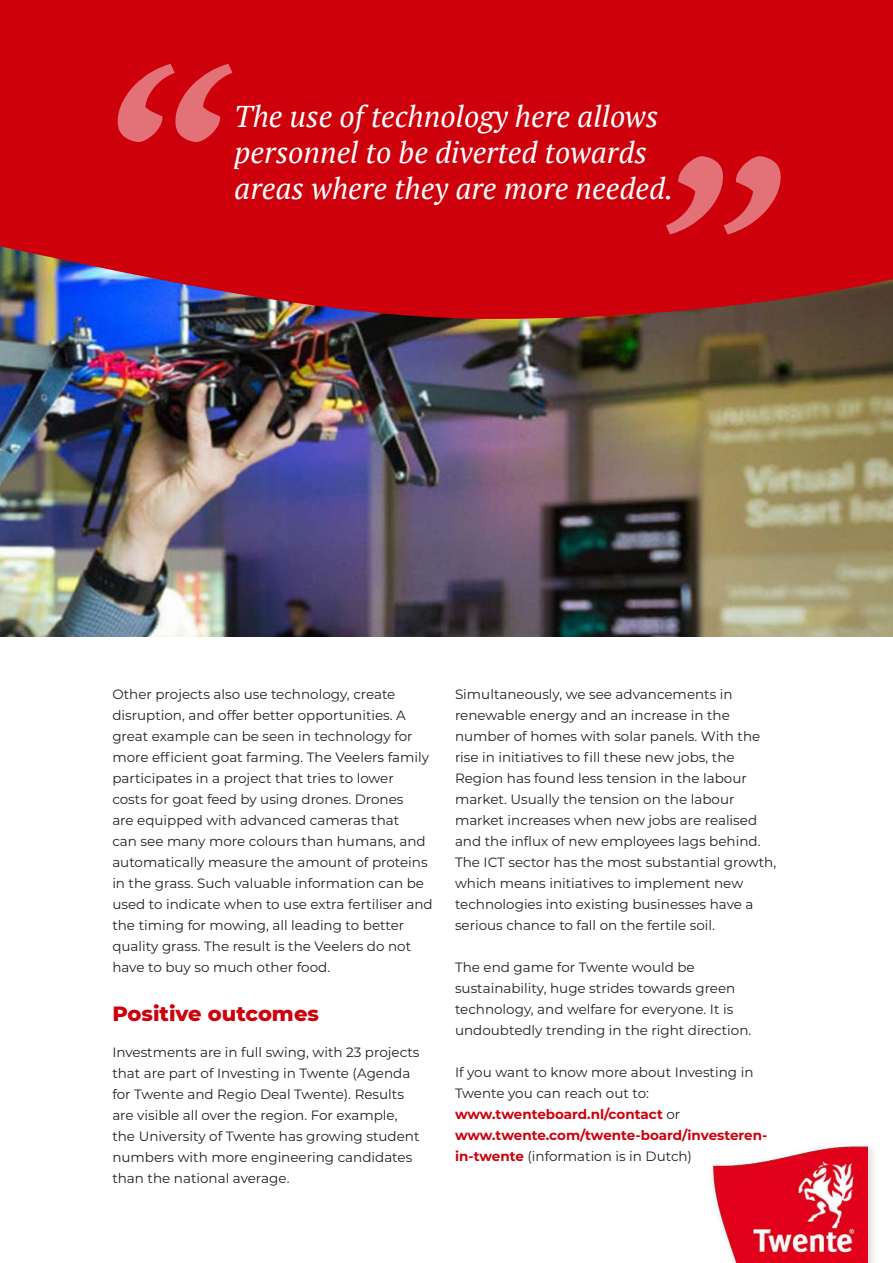
<style>
.page{position:relative;width:893px;height:1263px;background:#fff}
.page>*{position:absolute;margin:0;border:0;box-sizing:border-box;transform-origin:0 0}
.Intro_kicker{font:italic 30px/36px "PT Serif";color:#fff}
.Body_Text_Subtitle{font:800 21px "Montserrat";color:#ce000c}
.Body_text{font:13.5px/21px "Montserrat";color:#231f20}
.Body_text-2{font:700 13.5px/21px "Montserrat";letter-spacing:-.005em;color:#ce000c}
.s1{font-weight:400;color:#231f20}
</style>
<div class="page">
<img style="left:0;top:319px;width:893px;height:317px">
<svg style="left:0;top:0;width:893px;height:319px;background:#c40614"></svg>
<svg style="left:118px;top:64px;width:114px;height:78px;background:#d7363f"></svg>
<svg style="left:666px;top:156px;width:115px;height:78px;background:#d7353e"></svg>
<div style="left:707px;top:1140px;width:171px;height:123px;background:#231f20;opacity:.2"></div>
<img style="left:713px;top:1146px;width:155px;height:117px">
<p class="Intro_kicker" style="left:234px;top:98px;width:440px">The use of technology here allows personnel to be diverted towards areas where they are more needed.</p>
<p class="Body_text" style="left:112px;top:683px;width:322px">Other projects also use technology, create disruption, and offer better opportunities. A great example can be seen in technology for more efficient goat farming. The Veelers family participates in a project that tries to lower<br>costs for goat feed by using drones. Drones<br>are equipped with advanced cameras that<br>can see many more colours than humans, and automatically measure the amount of proteins in the grass. Such valuable information can be used to indicate when to use extra fertiliser and the timing for mowing, all leading to better quality grass. The result is the Veelers do not have to buy so much other food.</p>
<p class="Body_Text_Subtitle" style="left:112px;top:998px;width:208px">Positive outcomes</p>
<p class="Body_text" style="left:112px;top:1041px;width:309px">Investments are in full swing, with 23 projects that are part of Investing in Twente (Agenda for Twente and Regio Deal Twente). Results are visible all over the region. For example, the University of Twente has growing student numbers with more engineering candidates than the national average.</p>
<p class="Body_text" style="left:455px;top:683px;width:323px">Simultaneously, we see advancements in renewable energy and an increase in the number of homes with solar panels. With the rise in initiatives to fill these new jobs, the Region has found less tension in the labour market. Usually the tension on the labour market increases when new jobs are realised and the influx of new employees lags behind.<br>The ICT sector has the most substantial growth, which means initiatives to implement new technologies into existing businesses have a serious chance to fall on the fertile soil.</p>
<p class="Body_text" style="left:455px;top:956px;width:298px">The end game for Twente would be sustainability, huge strides towards green technology, and welfare for everyone. It is undoubtedly trending in the right direction.</p>
<p class="Body_text" style="left:455px;top:1061px;width:300px">If you want to know more about Investing in<br>Twente you can reach out to:</p>
<p class="Body_text-2" style="left:455px;top:1103px;width:227px">www.twenteboard.nl/contact <span class="s1">or</span></p>
<p class="Body_text-2" style="left:455px;top:1124px;width:314px">www.twente.com/twente-board/investeren&shy;in-twente <span class="s1">(information is in Dutch)</span></p>
</div>
